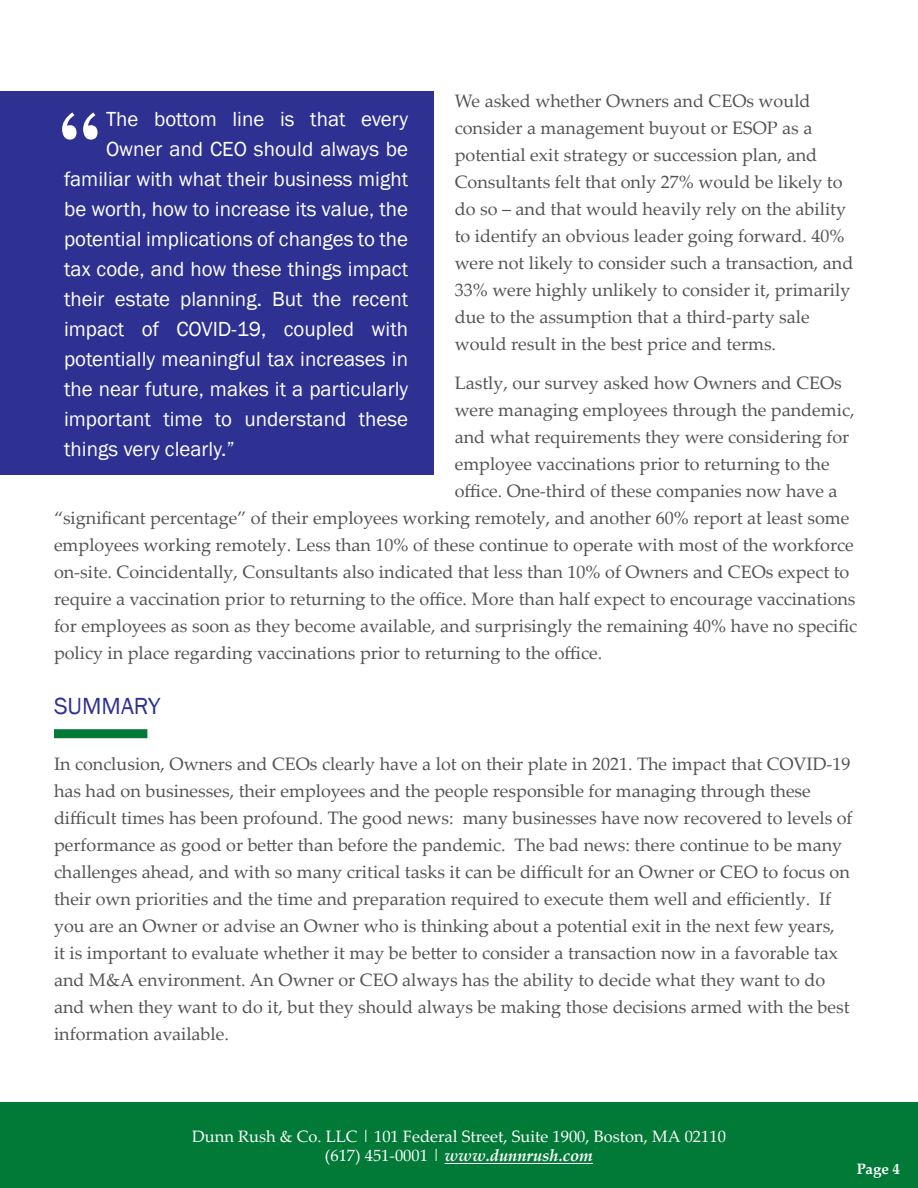
<style>
.page{position:relative;width:918px;height:1188px;background:#fff}
.page>*{position:absolute;margin:0;border:0;box-sizing:border-box;transform-origin:0 0}
.Sub_heading{font:24px "Franklin Gothic";color:#2e3192}
.Intro_para{font:21px "Franklin Gothic";color:#fff}
.Normal_text{font:18px/27px "Palatino Linotype";color:#545457}
.t1{font:16.5px/19.8px "Palatino Linotype";color:#fff;text-align:center}
.t2{font:700 15px "Palatino Linotype";color:#fff}
.s1{font-weight:700;font-style:italic}
</style>
<div class="page">
<div style="left:0;top:1102px;width:918px;height:86px;background:#017937"></div>
<hr style="left:445px;top:1163px;width:148px;height:1px;background:#fff">
<div style="left:54px;top:729px;width:93px;height:9px;background:#017937"></div>
<div style="left:0;top:91px;width:433px;height:384px;background:#2e3192"></div>
<svg style="left:62px;top:112px;width:36px;height:28px"></svg>
<p class="Normal_text" style="left:455px;top:86px;width:400px">We asked whether Owners and CEOs would consider a management buyout or ESOP as a potential exit strategy or succession plan, and Consultants felt that only 27% would be likely to do so – and that would heavily rely on the ability to identify an obvious leader going forward. 40% were not likely to consider such a transaction, and 33% were highly unlikely to consider it, primarily due to the assumption that a third-party sale would result in the best price and terms.</p>
<p class="Normal_text" style="left:455px;top:369px;width:389px">Lastly, our survey asked how Owners and CEOs</p>
<p class="Normal_text" style="left:455px;top:396px;width:401px">were managing employees through the pandemic,</p>
<p class="Normal_text" style="left:455px;top:423px;width:396px">and what requirements they were considering for</p>
<p class="Normal_text" style="left:455px;top:450px;width:376px">employee vaccinations prior to returning to the</p>
<p class="Normal_text" style="left:455px;top:477px;width:384px">office. One-third of these companies now have a</p>
<p class="Normal_text" style="left:54px;top:504px;width:797px">“significant percentage” of their employees working remotely, and another 60% report at least some</p>
<p class="Normal_text" style="left:54px;top:531px;width:801px">employees working remotely. Less than 10% of these continue to operate with most of the workforce</p>
<p class="Normal_text" style="left:54px;top:558px;width:797px">on-site. Coincidentally, Consultants also indicated that less than 10% of Owners and CEOs expect to</p>
<p class="Normal_text" style="left:54px;top:585px;width:803px">require a vaccination prior to returning to the office. More than half expect to encourage vaccinations</p>
<p class="Normal_text" style="left:54px;top:612px;width:805px">for employees as soon as they become available, and surprisingly the remaining 40% have no specific</p>
<p class="Normal_text" style="left:54px;top:639px;width:550px">policy in place regarding vaccinations prior to returning to the office.</p>
<p class="Sub_heading" style="left:54px;top:691px;width:108px">SUMMARY</p>
<p class="Intro_para" style="left:106px;top:106px;width:304px">The bottom line is that every</p>
<p class="Intro_para" style="left:106px;top:136px;width:304px">Owner and CEO should always be</p>
<p class="Intro_para" style="left:64px;top:166px;width:346px">familiar with what their business might</p>
<p class="Intro_para" style="left:64px;top:196px;width:346px">be worth, how to increase its value, the</p>
<p class="Intro_para" style="left:64px;top:226px;width:346px">potential implications of changes to the</p>
<p class="Intro_para" style="left:64px;top:256px;width:346px">tax code, and how these things impact</p>
<p class="Intro_para" style="left:64px;top:286px;width:346px">their estate planning. But the recent</p>
<p class="Intro_para" style="left:64px;top:316px;width:346px">impact of COVID-19, coupled with</p>
<p class="Intro_para" style="left:64px;top:346px;width:346px">potentially meaningful tax increases in</p>
<p class="Intro_para" style="left:64px;top:376px;width:346px">the near future, makes it a particularly</p>
<p class="Intro_para" style="left:64px;top:406px;width:346px">important time to understand these</p>
<p class="Intro_para" style="left:64px;top:436px;width:172px">things very clearly.”</p>
<p class="Normal_text" style="left:54px;top:749px;width:800px">In conclusion, Owners and CEOs clearly have a lot on their plate in 2021. The impact that COVID-19 has had on businesses, their employees and the people responsible for managing through these difficult times has been profound. The good news: many businesses have now recovered to levels of performance as good or better than before the pandemic. The bad news: there continue to be many challenges ahead, and with so many critical tasks it can be difficult for an Owner or CEO to focus on their own priorities and the time and preparation required to execute them well and efficiently. If you are an Owner or advise an Owner who is thinking about a potential exit in the next few years,<br>it is important to evaluate whether it may be better to consider a transaction now in a favorable tax and M&amp;A environment. An Owner or CEO always has the ability to decide what they want to do and when they want to do it, but they should always be making those decisions armed with the best information available.</p>
<p class="t1" style="left:192px;top:1125px;width:535px">Dunn Rush &amp; Co. LLC | 101 Federal Street, Suite 1900, Boston, MA 02110 (617) 451-0001 | <span class="s1">www.dunnrush.com</span></p>
<p class="t2" style="left:857px;top:1158px;width:45px">Page 4</p>
</div>
